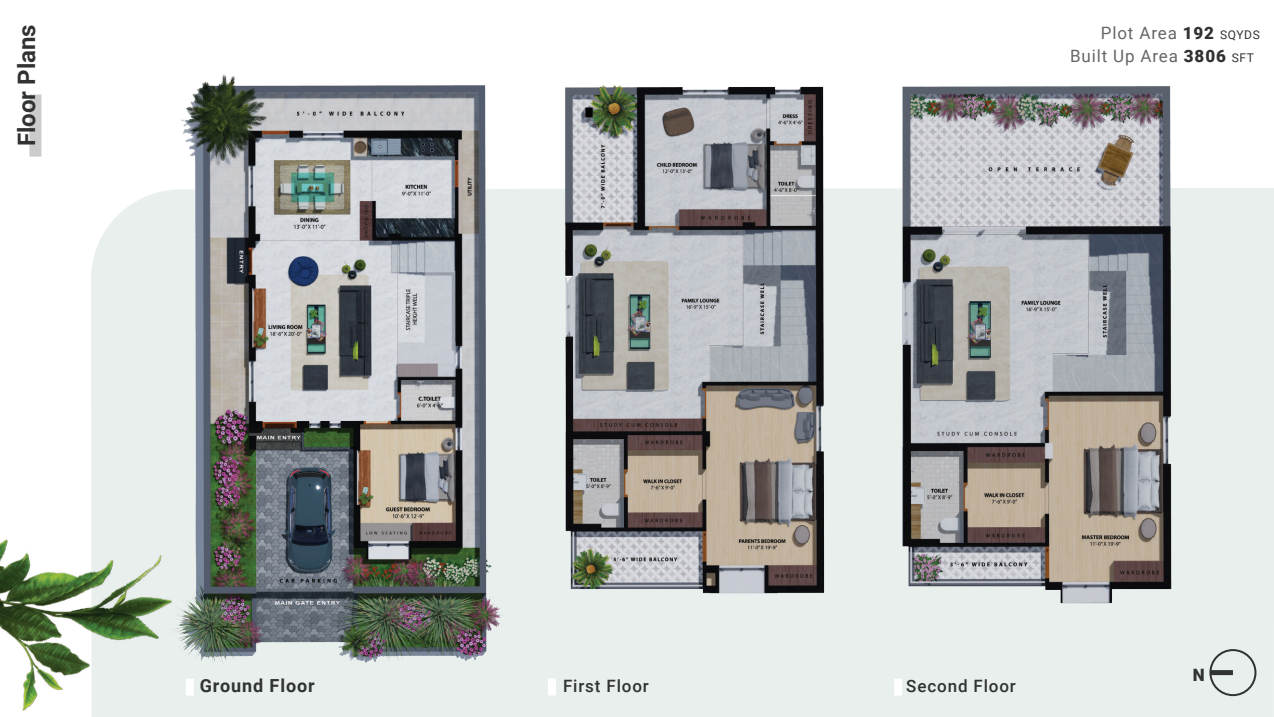
<style>
.page{position:relative;width:1274px;height:717px;background:#fff}
.page>*{position:absolute;margin:0;border:0;box-sizing:border-box;transform-origin:0 0}
.t1{font:700 24px "Roboto";color:#313232}
.t2{font:700 18px "Roboto";letter-spacing:.05em;color:#313232}
.t3{font:17px/22.7px "Roboto";letter-spacing:.05em;color:#666}
.t4{font:500 17px "Roboto";letter-spacing:.05em;color:#313232}
.t5{font:900 17px "Roboto";color:#313232}
.s1{font-weight:900;color:#313232}
.s2{font-size:12px;color:#313232}
</style>
<div class="page">
<div style="left:91px;top:188px;width:1182px;height:528px;background:#e9efed"></div>
<img style="left:150px;top:74px;width:400px;height:620px">
<img style="left:509px;top:74px;width:336px;height:566px">
<img style="left:845px;top:86px;width:361px;height:554px">
<div style="left:893px;top:678px;width:8px;height:17px;background:#fff"></div>
<div style="left:547px;top:678px;width:8px;height:17px;background:#fff"></div>
<div style="left:186px;top:678px;width:8px;height:17px;background:#fff"></div>
<div style="left:29px;top:94px;width:12px;height:62px;background:#cbcbcb"></div>
<img style="left:0;top:539px;width:172px;height:171px">
<div style="left:1208px;top:648px;width:48px;height:47px;border:2px solid #313232;border-radius:50%"></div>
<svg style="left:1210px;top:669px;width:22px;height:5px"></svg>
<h1 class="t1" style="left:10px;top:146px;width:123px;rotate:-90deg">Floor Plans</h1>
<p class="t3" style="left:1069px;top:21px;width:191px;text-indent:31px">Plot Area <span class="s1">192</span> <span class="s2">SQYDS<br></span>Built Up Area <span class="s1">3806</span> <span class="s2">SFT</span></p>
<p class="t2" style="left:200px;top:673px;width:116px">Ground Floor</p>
<p class="t4" style="left:563px;top:673px;width:87px">First Floor</p>
<p class="t4" style="left:906px;top:673px;width:111px">Second Floor</p>
<p class="t5" style="left:1192px;top:662px;width:13px">N</p>
</div>
